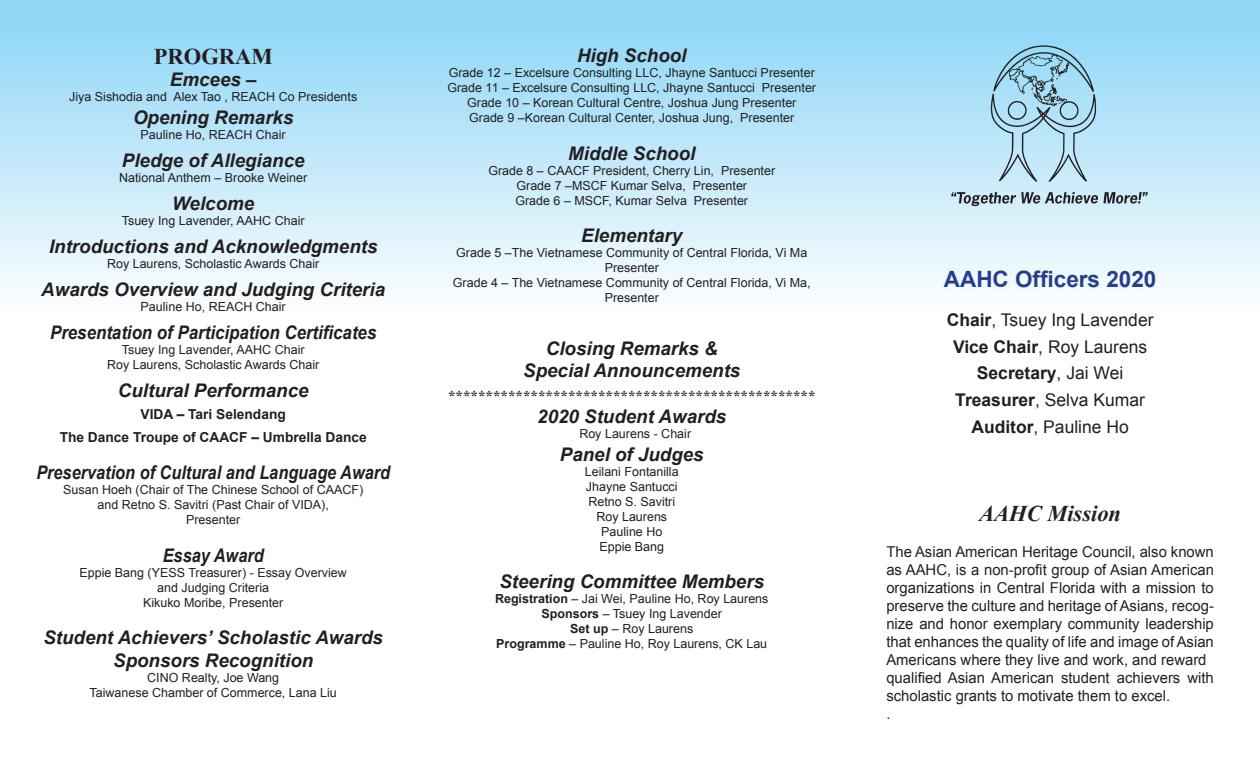
<style>
.page{position:relative;width:1260px;height:765px;background:#fff}
.page>*{position:absolute;margin:0;border:0;box-sizing:border-box;transform-origin:0 0}
.t1{font:700 22.5px "Arial";color:#253f8e}
.t2{font:italic 700 22.5px "Times New Roman";color:#231f20}
.t3{font:700 22.5px "Times New Roman";color:#231f20}
.t4{font:italic 700 18.75px/22.5px "Arial";color:#231f20;text-align:center}
.t5{font:italic 700 18.75px "Arial";color:#231f20;scale:.87 1}
.t6{font:italic 700 18.75px "Arial";color:#231f20;scale:.9 1}
.t7{font:17.5px "Arial";color:#231f20}
.t8{font:700 17.5px "Arial";color:#231f20}
.t9{font:15px/18px "Arial";color:#231f20;text-align:justify}
.t10{font:700 15px "Times New Roman";color:#231f20}
.t11{font:700 13.75px "Arial";color:#231f20}
.t12{font:12.5px/15px "Arial";color:#231f20;text-align:center}
.s1{font-weight:700}
.s2{font-weight:400}
</style>
<div class="page">
<svg style="left:0;top:0;width:1260px;height:291px;background:#bfe7f9"></svg>
<img style="left:940px;top:36px;width:220px;height:179px">
<p class="t3" style="left:154px;top:41px;width:120px">PROGRAM</p>
<p class="t4" style="left:170px;top:69px;width:88px">Emcees –</p>
<p class="t12" style="left:69px;top:89px;width:290px">Jiya Sishodia and Alex Tao , REACH Co Presidents</p>
<p class="t4" style="left:133px;top:106px;width:162px">Opening Remarks</p>
<p class="t12" style="left:141px;top:127px;width:147px">Pauline Ho, REACH Chair</p>
<p class="t4" style="left:122px;top:149px;width:184px">Pledge of Allegiance</p>
<p class="t12" style="left:119px;top:170px;width:190px">National Anthem – Brooke Weiner</p>
<p class="t4" style="left:172px;top:193px;width:83px">Welcome</p>
<p class="t12" style="left:122px;top:213px;width:184px">Tsuey Ing Lavender, AAHC Chair</p>
<p class="t4" style="left:49px;top:236px;width:330px">Introductions and Acknowledgments</p>
<p class="t12" style="left:107px;top:256px;width:214px">Roy Laurens, Scholastic Awards Chair</p>
<p class="t4" style="left:41px;top:279px;width:345px">Awards Overview and Judging Criteria</p>
<p class="t12" style="left:141px;top:299px;width:147px">Pauline Ho, REACH Chair</p>
<p class="t6" style="left:50px;top:320px;width:364px">Presentation of Participation Certificates</p>
<p class="t12" style="left:122px;top:342px;width:184px">Tsuey Ing Lavender, AAHC Chair</p>
<p class="t12" style="left:107px;top:357px;width:214px">Roy Laurens, Scholastic Awards Chair</p>
<p class="t4" style="left:118px;top:380px;width:192px">Cultural Performance</p>
<p class="t11" style="left:141px;top:405px;width:147px">VIDA – Tari Selendang</p>
<p class="t11" style="left:60px;top:428px;width:309px">The Dance Troupe of CAACF – Umbrella Dance</p>
<p class="t5" style="left:36px;top:460px;width:408px">Preservation of Cultural and Language Award</p>
<p class="t12" style="left:63px;top:482px;width:301px">Susan Hoeh (Chair of The Chinese School of CAACF) and Retno S. Savitri (Past Chair of VIDA),</p>
<p class="t12" style="left:186px;top:512px;width:56px">Presenter</p>
<p class="t5" style="left:163px;top:543px;width:118px">Essay Award</p>
<p class="t12" style="left:80px;top:565px;width:269px">Eppie Bang (YESS Treasurer) - Essay Overview and Judging Criteria</p>
<p class="t12" style="left:143px;top:595px;width:142px">Kikuko Moribe, Presenter</p>
<p class="t4" style="left:43px;top:627px;width:341px">Student Achievers’ Scholastic Awards<br>Sponsors Recognition</p>
<p class="t12" style="left:147px;top:670px;width:133px">CINO Realty, Joe Wang</p>
<p class="t12" style="left:90px;top:685px;width:249px">Taiwanese Chamber of Commerce, Lana Liu</p>
<p class="t4" style="left:577px;top:45px;width:111px">High School</p>
<p class="t12" style="left:449px;top:65px;width:368px">Grade 12 – Excelsure Consulting LLC, Jhayne Santucci Presenter</p>
<p class="t12" style="left:447px;top:80px;width:370px">Grade 11 – Excelsure Consulting LLC, Jhayne Santucci Presenter</p>
<p class="t12" style="left:467px;top:95px;width:331px">Grade 10 – Korean Cultural Centre, Joshua Jung Presenter</p>
<p class="t12" style="left:469px;top:110px;width:327px">Grade 9 –Korean Cultural Center, Joshua Jung, Presenter</p>
<p class="t4" style="left:568px;top:142px;width:129px">Middle School</p>
<p class="t12" style="left:488px;top:163px;width:288px">Grade 8 – CAACF President, Cherry Lin, Presenter</p>
<p class="t12" style="left:516px;top:178px;width:232px">Grade 7 –MSCF Kumar Selva, Presenter</p>
<p class="t12" style="left:515px;top:193px;width:234px">Grade 6 – MSCF, Kumar Selva Presenter</p>
<p class="t4" style="left:581px;top:225px;width:103px">Elementary</p>
<p class="t12" style="left:456px;top:245px;width:353px">Grade 5 –The Vietnamese Community of Central Florida, Vi Ma<br>Presenter</p>
<p class="t12" style="left:453px;top:275px;width:359px">Grade 4 – The Vietnamese Community of Central Florida, Vi Ma,<br>Presenter</p>
<p class="t4" style="left:523px;top:337px;width:219px">Closing Remarks &amp;<br>Special Announcements</p>
<p class="t10" style="left:448px;top:385px;width:369px">*************************************************</p>
<p class="t4" style="left:537px;top:406px;width:190px">2020 Student Awards</p>
<p class="t12" style="left:579px;top:426px;width:113px">Roy Laurens - Chair</p>
<p class="t4" style="left:560px;top:443px;width:145px">Panel of Judges</p>
<p class="t12" style="left:585px;top:464px;width:95px">Leilani Fontanilla</p>
<p class="t12" style="left:586px;top:479px;width:93px">Jhayne Santucci</p>
<p class="t12" style="left:588px;top:494px;width:88px">Retno S. Savitri</p>
<p class="t12" style="left:596px;top:509px;width:72px">Roy Laurens</p>
<p class="t12" style="left:601px;top:524px;width:63px">Pauline Ho</p>
<p class="t12" style="left:599px;top:539px;width:66px">Eppie Bang</p>
<p class="t4" style="left:499px;top:571px;width:266px">Steering Committee Members</p>
<p class="t12" style="left:495px;top:591px;width:275px"><span class="s1">Registration</span> – Jai Wei, Pauline Ho, Roy Laurens</p>
<p class="t12" style="left:542px;top:606px;width:182px"><span class="s1">Sponsors</span> – Tsuey Ing Lavender</p>
<p class="t12" style="left:570px;top:621px;width:124px"><span class="s1">Set up</span> – Roy Laurens</p>
<p class="t12" style="left:496px;top:636px;width:272px"><span class="s1">Programme</span> – Pauline Ho, Roy Laurens, CK Lau</p>
<p class="t1" style="left:944px;top:264px;width:214px">AAHC Officers 2020</p>
<p class="t7" style="left:947px;top:309px;width:208px"><span class="s1">Chair</span>, Tsuey Ing Lavender</p>
<p class="t7" style="left:953px;top:335px;width:196px"><span class="s1">Vice Chair</span>, Roy Laurens</p>
<p class="t8" style="left:977px;top:362px;width:148px">Secretary<span class="s2">, Jai Wei</span></p>
<p class="t7" style="left:955px;top:388px;width:191px"><span class="s1">Treasurer</span>, Selva Kumar</p>
<p class="t7" style="left:971px;top:415px;width:159px"><span class="s1">Auditor</span>, Pauline Ho</p>
<p class="t2" style="left:979px;top:498px;width:143px">AAHC Mission</p>
<p class="t9" style="left:886px;top:543px;width:329px">The Asian American Heritage Council, also known as AAHC, is a non-profit group of Asian American organizations in Central Florida with a mission to preserve the culture and heritage of Asians, recog&shy;nize and honor exemplary community leadership that enhances the quality of life and image of Asian Americans where they live and work, and reward</p>
<p class="t9" style="left:886px;top:669px;width:329px">qualified Asian American student achievers with scholastic grants to motivate them to excel.</p>
<p class="t9" style="left:886px;top:705px;width:6px">.</p>
</div>
